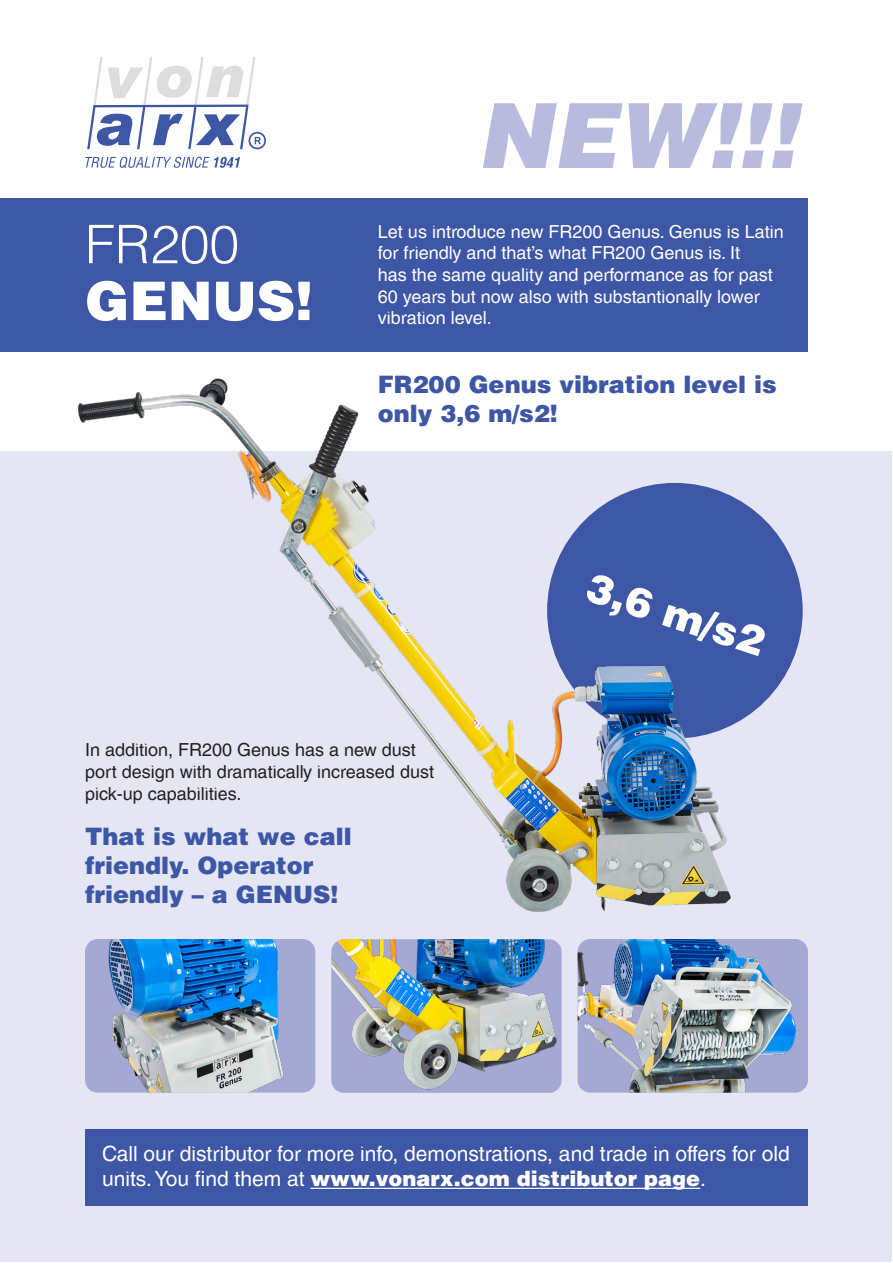
<style>
.page{position:relative;width:893px;height:1263px;background:#fff}
.page>*{position:absolute;margin:0;border:0;box-sizing:border-box;transform-origin:0 0}
.t1{font:italic 900 90px "Helvetica";color:#b8bbdd}
.t2{font:900 53.25px "Helvetica";color:#fff}
.t3{font:300 53.25px "Helvetica LT Std";color:#fff}
.t4{font:900 40.5px "Helvetica";color:#fff}
.t5{font:900 24px/28.8px "Helvetica";color:#3d56a5}
.t6{font:900 24px/28.8px "Helvetica LT Std";color:#3d56a5}
.t7{font:21px/25.2px "Helvetica LT Stdsteevoharvie";color:#fff}
.t8{font:18px/21.6px "Helvetica LT Stdsteevoharvie";color:#fff}
.t9{font:18px/21.6px "Helvetica LT Stdsteevoharvie";color:#231f20}
.s1{font-family:"Helvetica";font-weight:900}
</style>
<div class="page">
<div style="left:0;top:198px;width:808px;height:153px;background:#3d56a5"></div>
<div style="left:1px;top:451px;width:891px;height:811px;background:#e5e6f3"></div>
<div style="left:85px;top:1129px;width:723px;height:77px;background:#3d56a5"></div>
<hr style="left:310px;top:1188px;width:390px;height:1px;background:#fff">
<div style="left:547px;top:483px;width:256px;height:255px;background:#3d56a5;border-radius:50%"></div>
<img style="left:53px;top:351px;width:686px;height:613px">
<img style="left:331px;top:939px;width:231px;height:154px">
<img style="left:578px;top:939px;width:230px;height:153px">
<img style="left:85px;top:939px;width:230px;height:153px">
<svg style="left:87px;top:57px;width:179px;height:92px"></svg>
<svg style="left:85px;top:157px;width:155px;height:11px"></svg>
<p class="t3" style="left:85px;top:211px;width:156px">FR200</p>
<p class="t2" style="left:85px;top:266px;width:229px">GENUS!</p>
<p class="t1" style="left:477px;top:77px;width:321px">NEW!!!</p>
<p class="t8" style="left:378px;top:221px;width:407px">Let us introduce new FR200 Genus. Genus is Latin for friendly and that’s what FR200 Genus is. It<br>has the same quality and performance as for past 60 years but now also with substantionally lower vibration level.</p>
<p class="t6" style="left:378px;top:370px;width:400px">FR200 Genus vibration level is only 3,6 m/s2!</p>
<p class="t4" style="left:596px;top:560px;width:186px;rotate:18deg">3,6 m/s2</p>
<p class="t9" style="left:85px;top:739px;width:350px">In addition, FR200 Genus has a new dust port design with dramatically increased dust pick-up capabilities.</p>
<p class="t5" style="left:85px;top:822px;width:268px">That is what we call friendly. Operator friendly – a GENUS!</p>
<p class="t7" style="left:102px;top:1141px;width:689px">Call our distributor for more info, demonstrations, and trade in offers for old units. You find them at <span class="s1">www.vonarx.com distributor page</span>.</p>
</div>
